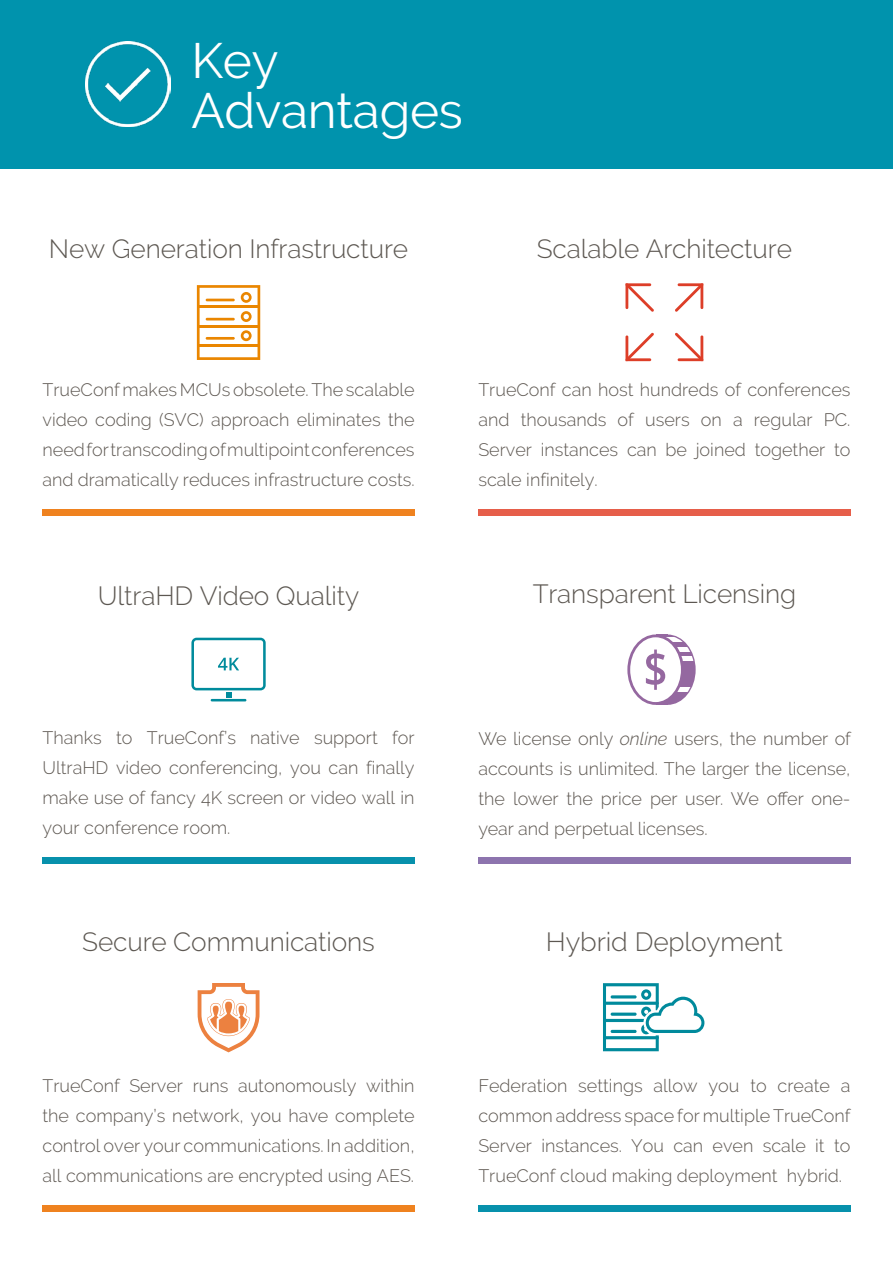
<style>
.page{position:relative;width:893px;height:1263px;background:#fff}
.page>*{position:absolute;margin:0;border:0;box-sizing:border-box;transform-origin:0 0}
.t1{font:49.5px/49.5px "Raleway";letter-spacing:-.005em;color:#fff}
.t2{font:300 26.25px "Raleway";letter-spacing:-.005em;color:#5d5852}
.t3{font:300 18px/30px "Raleway";color:#5e5852;text-align:justify}
.s1{font-style:italic}
</style>
<div class="page">
<svg style="left:197px;top:285px;width:63px;height:75px"></svg>
<svg style="left:625px;top:283px;width:29px;height:29px"></svg>
<svg style="left:625px;top:333px;width:29px;height:28px"></svg>
<svg style="left:675px;top:333px;width:28px;height:28px"></svg>
<svg style="left:675px;top:283px;width:28px;height:29px"></svg>
<svg style="left:627px;top:634px;width:69px;height:71px"></svg>
<svg style="left:603px;top:983px;width:102px;height:68px"></svg>
<svg style="left:198px;top:983px;width:61px;height:69px"></svg>
<hr style="left:211px;top:699px;width:35px;height:2px;background:#008b9c">
<svg style="left:191px;top:638px;width:75px;height:59px"></svg>
<div style="left:0;top:0;width:893px;height:169px;background:#0093ad"></div>
<div style="left:43px;top:509px;width:372px;height:7px;background:#ef821f"></div>
<div style="left:478px;top:509px;width:372px;height:7px;background:#e65e4a"></div>
<div style="left:478px;top:857px;width:372px;height:7px;background:#8d74ae"></div>
<div style="left:478px;top:1205px;width:372px;height:6px;background:#0791ac"></div>
<img style="left:85px;top:41px;width:85px;height:85px">
<div style="left:43px;top:1205px;width:372px;height:6px;background:#ef821f"></div>
<div style="left:43px;top:857px;width:372px;height:7px;background:#0791ac"></div>
<h1 class="t1" style="left:191px;top:36px;width:273px">Key<br>Advantages</h1>
<h2 class="t2" style="left:49px;top:233px;width:361px">New Generation Infrastructure</h2>
<h2 class="t2" style="left:537px;top:233px;width:257px">Scalable Architecture</h2>
<p class="t3" style="left:43px;top:375px;width:374px">TrueConf makes MCUs obsolete. The scalable video coding (SVC) approach eliminates the need for transcoding of multipoint conferences and dramatically reduces infrastructure costs.</p>
<p class="t3" style="left:478px;top:375px;width:374px">TrueConf can host hundreds of conferences and thousands of users on a regular PC.<br>Server instances can be joined together to scale infinitely.</p>
<h2 class="t2" style="left:98px;top:581px;width:263px">UltraHD Video Quality</h2>
<p class="t3" style="left:43px;top:723px;width:374px">Thanks to TrueConf’s native support for UltraHD video conferencing, you can finally make use of fancy 4K screen or video wall in your conference room.</p>
<h2 class="t2" style="left:82px;top:926px;width:294px">Secure Communications</h2>
<p class="t3" style="left:43px;top:1071px;width:374px">TrueConf Server runs autonomously within the company’s network, you have complete control over your communications. In addition, all communications are encrypted using AES.</p>
<h2 class="t2" style="left:533px;top:579px;width:265px">Transparent Licensing</h2>
<p class="t3" style="left:478px;top:723px;width:374px">We license only <span class="s1">online</span> users, the number of accounts is unlimited. The larger the license, the lower the price per user. We offer one&shy;year and perpetual licenses.</p>
<h2 class="t2" style="left:546px;top:926px;width:239px">Hybrid Deployment</h2>
<p class="t3" style="left:478px;top:1071px;width:374px">Federation settings allow you to create a common address space for multiple TrueConf Server instances. You can even scale it to TrueConf cloud making deployment hybrid.</p>
</div>
